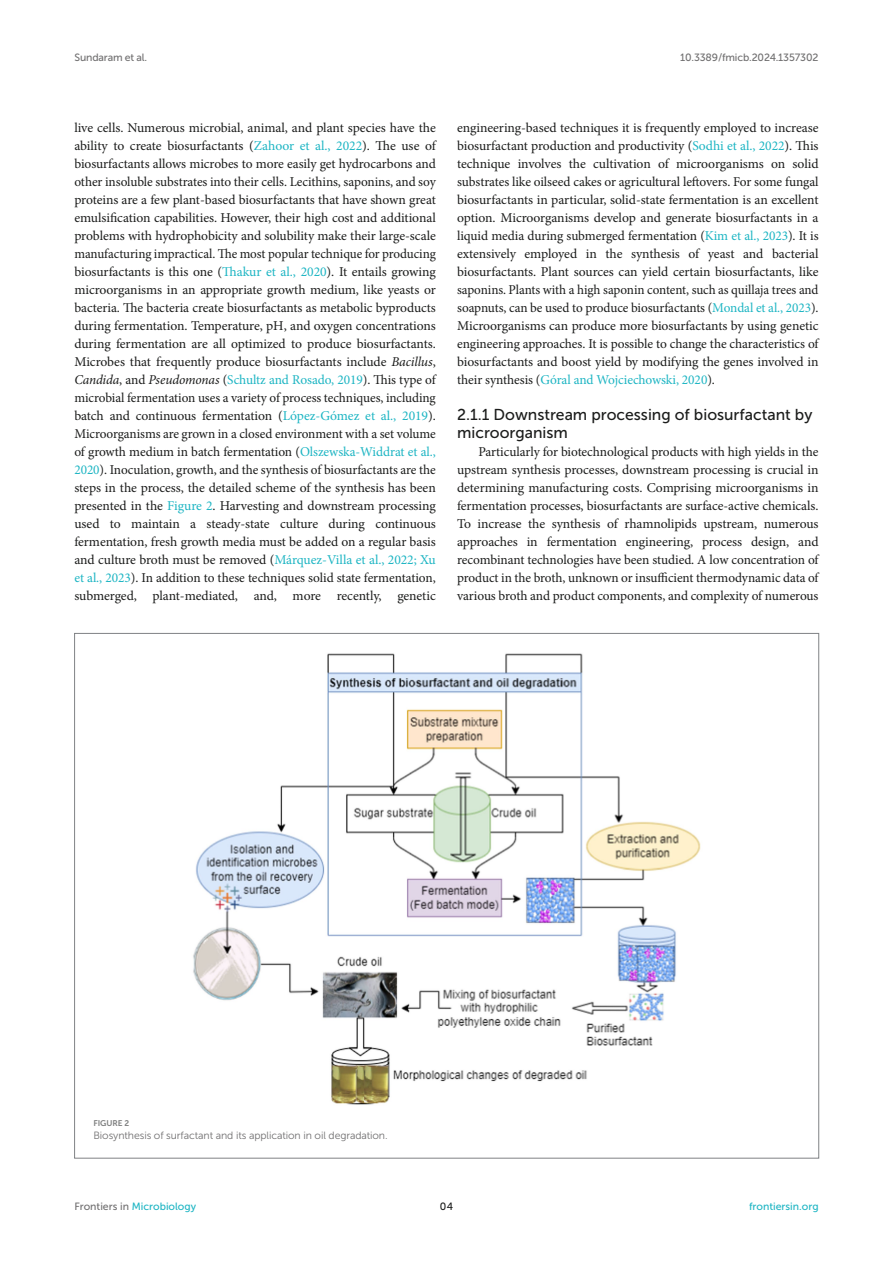
<style>
.page{position:relative;width:893px;height:1263px;background:#fff}
.page>*{position:absolute;margin:0;border:0;box-sizing:border-box;transform-origin:0 0}
.HEAD_3{font:15.75px/18px "Museo Sans 500";color:#1b1c1b}
.TEXT_FLUSH{font:13.5px/18px "Minion Pro";letter-spacing:-.01em;color:#1b1c1b;text-align:justify}
.FIG_LEG{font:10.5px "Museo Sans 300";letter-spacing:-.01em;color:#706f70}
.t1{font:10.5px "Museo Sans 500";letter-spacing:-.015em;color:#706f70}
.t2{font:10.5px "Museo Sans 500";color:#1db5c3}
.t3{font:10.5px "Museo Sans 500";color:#1b1c1b}
.FIG_HD{font:8.25px "Museo Sans 700";letter-spacing:-.01em;color:#7e7f7f}
.s1{color:#1db5c3}
.s2{font-style:italic}
.s3{color:#706f70}
</style>
<div class="page">
<img style="left:193px;top:653px;width:508px;height:452px">
<p class="t1" style="left:74px;top:51px;width:74px">Sundaram et al.</p>
<p class="t1" style="left:680px;top:51px;width:140px">10.3389/fmicb.2024.1357302</p>
<p class="TEXT_FLUSH" style="left:74px;top:119px;width:363px">live cells. Numerous microbial, animal, and plant species have the ability to create biosurfactants (<span class="s1">Zahoor et al., 2022</span>). The use of biosurfactants allows microbes to more easily get hydrocarbons and other insoluble substrates into their cells. Lecithins, saponins, and soy proteins are a few plant-based biosurfactants that have shown great emulsification capabilities. However, their high cost and additional problems with hydrophobicity and solubility make their large-scale manufacturing impractical. The most popular technique for producing biosurfactants is this one (<span class="s1">Thakur et al., 2020</span>). It entails growing microorganisms in an appropriate growth medium, like yeasts or bacteria. The bacteria create biosurfactants as metabolic byproducts during fermentation. Temperature, pH, and oxygen concentrations during fermentation are all optimized to produce biosurfactants.<br>Microbes that frequently produce biosurfactants include <span class="s2">Bacillus</span>, <span class="s2">Candida</span>, and <span class="s2">Pseudomonas</span> (<span class="s1">Schultz and Rosado, 2019</span>). This type of microbial fermentation uses a variety of process techniques, including batch and continuous fermentation (<span class="s1">López-Gómez et al., 2019</span>).<br>Microorganisms are grown in a closed environment with a set volume of growth medium in batch fermentation (<span class="s1">Olszewska-Widdrat et al., 2020</span>). Inoculation, growth, and the synthesis of biosurfactants are the steps in the process, the detailed scheme of the synthesis has been presented in the <span class="s1">Figure 2</span>. Harvesting and downstream processing used to maintain a steady-state culture during continuous fermentation, fresh growth media must be added on a regular basis and culture broth must be removed (<span class="s1">Márquez-Villa et al., 2022; Xu et al., 2023</span>). In addition to these techniques solid state fermentation, submerged, plant-mediated, and, more recently, genetic</p>
<p class="TEXT_FLUSH" style="left:457px;top:119px;width:363px">engineering-based techniques it is frequently employed to increase biosurfactant production and productivity (<span class="s1">Sodhi et al., 2022</span>). This technique involves the cultivation of microorganisms on solid substrates like oilseed cakes or agricultural leftovers. For some fungal biosurfactants in particular, solid-state fermentation is an excellent option. Microorganisms develop and generate biosurfactants in a liquid media during submerged fermentation (<span class="s1">Kim et al., 2023</span>). It is extensively employed in the synthesis of yeast and bacterial biosurfactants. Plant sources can yield certain biosurfactants, like saponins. Plants with a high saponin content, such as quillaja trees and soapnuts, can be used to produce biosurfactants (<span class="s1">Mondal et al., 2023</span>).<br>Microorganisms can produce more biosurfactants by using genetic engineering approaches. It is possible to change the characteristics of biosurfactants and boost yield by modifying the genes involved in their synthesis (<span class="s1">Góral and Wojciechowski, 2020</span>).</p>
<p class="HEAD_3" style="left:457px;top:406px;width:357px">2.1.1 Downstream processing of biosurfactant by microorganism</p>
<p class="TEXT_FLUSH" style="left:457px;top:443px;width:363px;text-indent:21px">Particularly for biotechnological products with high yields in the upstream synthesis processes, downstream processing is crucial in determining manufacturing costs. Comprising microorganisms in fermentation processes, biosurfactants are surface-active chemicals.<br>To increase the synthesis of rhamnolipids upstream, numerous approaches in fermentation engineering, process design, and recombinant technologies have been studied. A low concentration of product in the broth, unknown or insufficient thermodynamic data of various broth and product components, and complexity of numerous</p>
<p class="FIG_HD" style="left:94px;top:1118px;width:37px">FIGURE 2</p>
<p class="FIG_LEG" style="left:94px;top:1130px;width:296px">Biosynthesis of surfactant and its application in oil degradation.</p>
<p class="t2" style="left:74px;top:1200px;width:123px"><span class="s3">Frontiers in</span> Microbiology</p>
<p class="t3" style="left:440px;top:1200px;width:15px">04</p>
<p class="t2" style="left:749px;top:1200px;width:71px">frontiersin.org</p>
</div>
